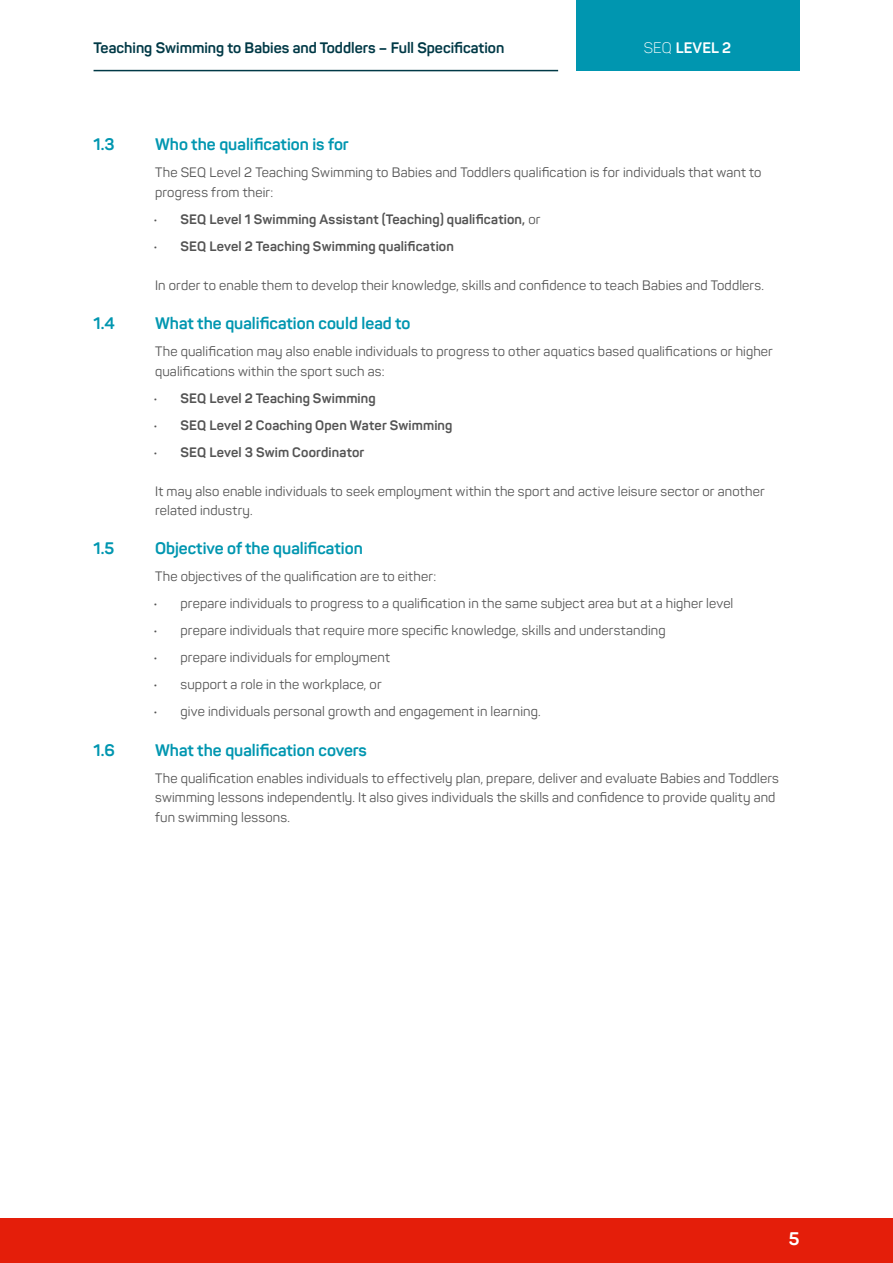
<style>
.page{position:relative;width:893px;height:1263px;background:#fff}
.page>*{position:absolute;margin:0;border:0;box-sizing:border-box;transform-origin:0 0}
.t1{font:700 18px "Panton";color:#fff}
.t2{font:700 16.5px "Panton";color:#0096b0}
.t3{font:700 15px "Panton";color:#003946}
.t4{font:700 15px "Panton";letter-spacing:.01em;color:#fff}
.t5{font:13.5px/19.5px "Panton";letter-spacing:.01em;color:#545454}
.t6{font:700 13.5px "Panton";letter-spacing:.01em;color:#545454}
.s1{font-weight:300}
.s2{font-weight:400}
</style>
<div class="page">
<div style="left:576px;top:0;width:223px;height:71px;background:#0096b0"></div>
<hr style="left:94px;top:70px;width:464px;height:1px;background:#003946">
<div style="left:0;top:1218px;width:893px;height:45px;background:#e41e0a"></div>
<p class="t3" style="left:94px;top:39px;width:412px">Teaching Swimming to Babies and Toddlers – Full Specification</p>
<p class="t4" style="left:644px;top:39px;width:89px"><span class="s1">SEQ</span> LEVEL 2</p>
<p class="t2" style="left:94px;top:134px;width:23px">1.3</p>
<p class="t2" style="left:155px;top:134px;width:195px">Who the qualification is for</p>
<p class="t5" style="left:155px;top:163px;width:608px">The SEQ Level 2 Teaching Swimming to Babies and Toddlers qualification is for individuals that want to progress from their:</p>
<p class="t6" style="left:154px;top:211px;width:388px"><span class="s2">•</span> SEQ Level 1 Swimming Assistant (Teaching) qualification, <span class="s2">or</span></p>
<p class="t6" style="left:154px;top:238px;width:302px"><span class="s2">•</span> SEQ Level 2 Teaching Swimming qualification</p>
<p class="t5" style="left:155px;top:275px;width:610px">In order to enable them to develop their knowledge, skills and confidence to teach Babies and Toddlers.</p>
<p class="t2" style="left:94px;top:313px;width:23px">1.4</p>
<p class="t2" style="left:155px;top:313px;width:257px">What the qualification could lead to</p>
<p class="t5" style="left:155px;top:341px;width:619px">The qualification may also enable individuals to progress to other aquatics based qualifications or higher qualifications within the sport such as:</p>
<p class="t6" style="left:154px;top:389px;width:224px"><span class="s2">•</span> SEQ Level 2 Teaching Swimming</p>
<p class="t6" style="left:154px;top:416px;width:300px"><span class="s2">•</span> SEQ Level 2 Coaching Open Water Swimming</p>
<p class="t6" style="left:154px;top:443px;width:212px"><span class="s2">•</span> SEQ Level 3 Swim Coordinator</p>
<p class="t5" style="left:155px;top:481px;width:611px">It may also enable individuals to seek employment within the sport and active leisure sector or another related industry.</p>
<p class="t2" style="left:94px;top:538px;width:22px">1.5</p>
<p class="t2" style="left:155px;top:538px;width:209px">Objective of the qualification</p>
<p class="t5" style="left:155px;top:567px;width:283px">The objectives of the qualification are to either:</p>
<p class="t5" style="left:154px;top:594px;width:581px">• prepare individuals to progress to a qualification in the same subject area but at a higher level</p>
<p class="t5" style="left:154px;top:621px;width:514px">• prepare individuals that require more specific knowledge, skills and understanding</p>
<p class="t5" style="left:154px;top:648px;width:238px">• prepare individuals for employment</p>
<p class="t5" style="left:154px;top:675px;width:230px">• support a role in the workplace, or</p>
<p class="t5" style="left:154px;top:702px;width:389px">• give individuals personal growth and engagement in learning.</p>
<p class="t2" style="left:94px;top:740px;width:23px">1.6</p>
<p class="t2" style="left:155px;top:740px;width:213px">What the qualification covers</p>
<p class="t5" style="left:155px;top:768px;width:625px">The qualification enables individuals to effectively plan, prepare, deliver and evaluate Babies and Toddlers swimming lessons independently. It also gives individuals the skills and confidence to provide quality and fun swimming lessons.</p>
<h1 class="t1" style="left:789px;top:1227px;width:12px">5</h1>
</div>
